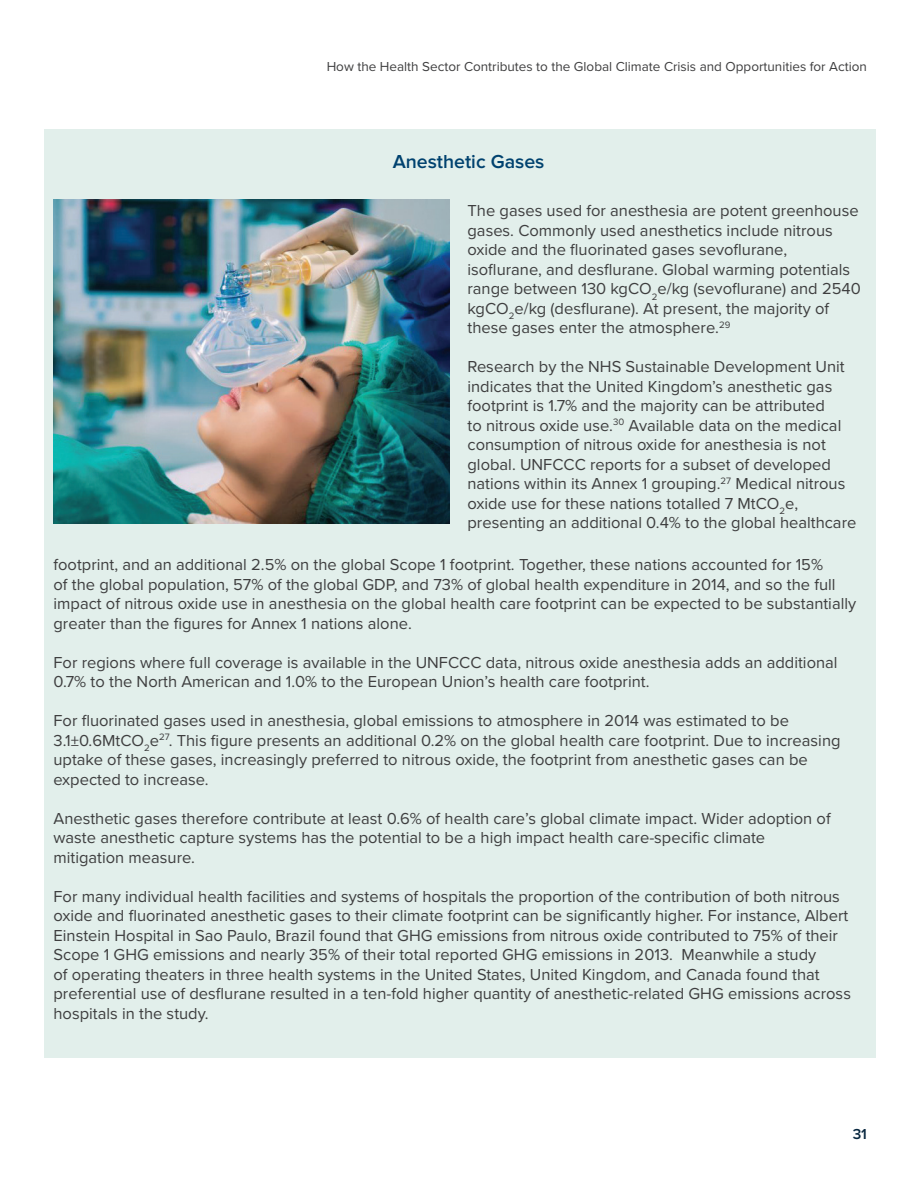
<style>
.page{position:relative;width:918px;height:1188px;background:#fff}
.page>*{position:absolute;margin:0;border:0;box-sizing:border-box;transform-origin:0 0}
.t1{font:600 19.5px "Proxima Nova";color:#00426f}
.t2{font:16.5px/19.5px "Proxima Nova";color:#3e3e3f}
.t3{font:600 15px "Proxima Nova";color:#08273f}
.t4{font:13.5px "Proxima Nova";color:#3e3e3f}
</style>
<div class="page">
<div style="left:44px;top:130px;width:832px;height:928px;background:#e2efeb"></div>
<img style="left:54px;top:200px;width:396px;height:323px">
<p class="t4" style="left:327px;top:58px;width:542px">How the Health Sector Contributes to the Global Climate Crisis and Opportunities for Action</p>
<p class="t1" style="left:393px;top:151px;width:153px">Anesthetic Gases</p>
<p class="t2" style="left:468px;top:201px;width:395px">The gases used for anesthesia are potent greenhouse gases. Commonly used anesthetics include nitrous oxide and the fluorinated gases sevoflurane, isoflurane, and desflurane. Global warming potentials range between 130 kgCO<sub>2</sub>e/kg (sevoflurane) and 2540 kgCO<sub>2</sub>e/kg (desflurane). At present, the majority of these gases enter the atmosphere.<sup>29</sup></p>
<p class="t2" style="left:468px;top:357px;width:390px">Research by the NHS Sustainable Development Unit indicates that the United Kingdom’s anesthetic gas footprint is 1.7% and the majority can be attributed<br>to nitrous oxide use.<sup>30</sup> Available data on the medical consumption of nitrous oxide for anesthesia is not global. UNFCCC reports for a subset of developed nations within its Annex 1 grouping.<sup>27</sup> Medical nitrous oxide use for these nations totalled 7 MtCO<sub>2</sub>e, presenting an additional 0.4% to the global healthcare</p>
<p class="t2" style="left:54px;top:555px;width:804px">footprint, and an additional 2.5% on the global Scope 1 footprint. Together, these nations accounted for 15%<br>of the global population, 57% of the global GDP, and 73% of global health expenditure in 2014, and so the full impact of nitrous oxide use in anesthesia on the global health care footprint can be expected to be substantially greater than the figures for Annex 1 nations alone.</p>
<p class="t2" style="left:54px;top:653px;width:786px">For regions where full coverage is available in the UNFCCC data, nitrous oxide anesthesia adds an additional<br>0.7% to the North American and 1.0% to the European Union’s health care footprint.</p>
<p class="t2" style="left:54px;top:711px;width:789px">For fluorinated gases used in anesthesia, global emissions to atmosphere in 2014 was estimated to be 3.1±0.6MtCO<sub>2</sub>e<sup>27</sup>. This figure presents an additional 0.2% on the global health care footprint. Due to increasing uptake of these gases, increasingly preferred to nitrous oxide, the footprint from anesthetic gases can be expected to increase.</p>
<p class="t2" style="left:54px;top:809px;width:779px">Anesthetic gases therefore contribute at least 0.6% of health care’s global climate impact. Wider adoption of waste anesthetic capture systems has the potential to be a high impact health care-specific climate mitigation measure.</p>
<p class="t2" style="left:54px;top:887px;width:799px">For many individual health facilities and systems of hospitals the proportion of the contribution of both nitrous oxide and fluorinated anesthetic gases to their climate footprint can be significantly higher. For instance, Albert Einstein Hospital in Sao Paulo, Brazil found that GHG emissions from nitrous oxide contributed to 75% of their Scope 1 GHG emissions and nearly 35% of their total reported GHG emissions in 2013. Meanwhile a study<br>of operating theaters in three health systems in the United States, United Kingdom, and Canada found that preferential use of desflurane resulted in a ten-fold higher quantity of anesthetic-related GHG emissions across hospitals in the study.</p>
<p class="t3" style="left:853px;top:1126px;width:16px">31</p>
</div>
